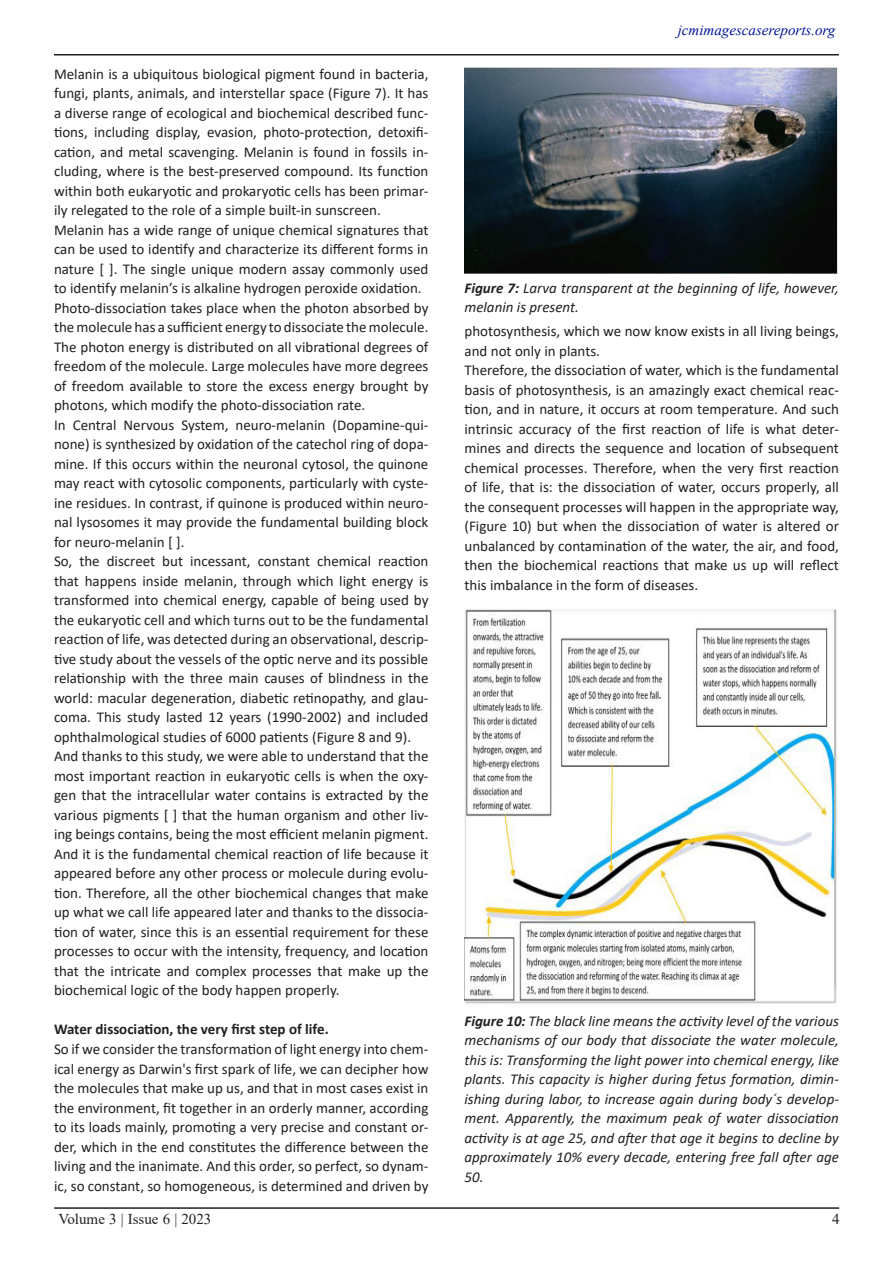
<style>
.page{position:relative;width:893px;height:1263px;background:#fff}
.page>*{position:absolute;margin:0;border:0;box-sizing:border-box;transform-origin:0 0}
.Paragraph_Style_1{font:15px/19.5px "Calibri";color:#231f20;text-align:justify}
.fig_tittle{font:italic 15px/19.5px "Calibri";color:#231f20}
.Paragraph_Style_1-2{font:700 15px "Calibri";color:#231f20}
.t1{font:italic 15px "Times New Roman";color:#001495}
.t2{font:15px "Times New Roman";color:#231f20}
.s1{font-weight:700}
</style>
<div class="page">
<hr style="left:54px;top:54px;width:785px;height:2px;background:#231f20">
<hr style="left:54px;top:1207px;width:785px;height:2px;background:#231f20">
<img style="left:464px;top:68px;width:374px;height:206px">
<img style="left:464px;top:608px;width:375px;height:396px">
<p class="Paragraph_Style_1" style="left:54px;top:64px;width:376px">Melanin is a ubiquitous biological pigment found in bacteria, fungi, plants, animals, and interstellar space (Figure 7). It has a diverse range of ecological and biochemical described func&shy;tions, including display, evasion, photo-protection, detoxifi&shy;cation, and metal scavenging. Melanin is found in fossils in&shy;cluding, where is the best-preserved compound. Its function within both eukaryotic and prokaryotic cells has been primar&shy;ily relegated to the role of a simple built-in sunscreen.</p>
<p class="Paragraph_Style_1" style="left:54px;top:220px;width:376px">Melanin has a wide range of unique chemical signatures that can be used to identify and characterize its different forms in nature [ ]. The single unique modern assay commonly used to identify melanin’s is alkaline hydrogen peroxide oxidation.</p>
<p class="Paragraph_Style_1" style="left:54px;top:298px;width:376px">Photo-dissociation takes place when the photon absorbed by the molecule has a sufficient energy to dissociate the molecule.<br>The photon energy is distributed on all vibrational degrees of freedom of the molecule. Large molecules have more degrees of freedom available to store the excess energy brought by photons, which modify the photo-dissociation rate.</p>
<p class="Paragraph_Style_1" style="left:54px;top:415px;width:376px">In Central Nervous System, neuro-melanin (Dopamine-qui&shy;none) is synthesized by oxidation of the catechol ring of dopa&shy;mine. If this occurs within the neuronal cytosol, the quinone may react with cytosolic components, particularly with cyste&shy;ine residues. In contrast, if quinone is produced within neuro&shy;nal lysosomes it may provide the fundamental building block for neuro-melanin [ ].</p>
<p class="Paragraph_Style_1" style="left:54px;top:551px;width:376px">So, the discreet but incessant, constant chemical reaction that happens inside melanin, through which light energy is transformed into chemical energy, capable of being used by the eukaryotic cell and which turns out to be the fundamental reaction of life, was detected during an observational, descrip&shy;tive study about the vessels of the optic nerve and its possible relationship with the three main causes of blindness in the world: macular degeneration, diabetic retinopathy, and glau&shy;coma. This study lasted 12 years (1990-2002) and included ophthalmological studies of 6000 patients (Figure 8 and 9).</p>
<p class="Paragraph_Style_1" style="left:54px;top:746px;width:376px">And thanks to this study, we were able to understand that the most important reaction in eukaryotic cells is when the oxy&shy;gen that the intracellular water contains is extracted by the various pigments [ ] that the human organism and other liv&shy;ing beings contains, being the most efficient melanin pigment.<br>And it is the fundamental chemical reaction of life because it appeared before any other process or molecule during evolu&shy;tion. Therefore, all the other biochemical changes that make up what we call life appeared later and thanks to the dissocia&shy;tion of water, since this is an essential requirement for these processes to occur with the intensity, frequency, and location that the intricate and complex processes that make up the biochemical logic of the body happen properly.</p>
<p class="Paragraph_Style_1-2" style="left:54px;top:1019px;width:276px">Water dissociation, the very first step of life.</p>
<p class="Paragraph_Style_1" style="left:54px;top:1039px;width:376px">So if we consider the transformation of light energy into chem&shy;ical energy as Darwin's first spark of life, we can decipher how the molecules that make up us, and that in most cases exist in the environment, fit together in an orderly manner, according to its loads mainly, promoting a very precise and constant or&shy;der, which in the end constitutes the difference between the living and the inanimate. And this order, so perfect, so dynam&shy;ic, so constant, so homogeneous, is determined and driven by</p>
<p class="t1" style="left:678px;top:20px;width:159px">jcmimagescasereports.org</p>
<p class="fig_tittle" style="left:464px;top:277px;width:376px"><span class="s1">Figure 7:</span> Larva transparent at the beginning of life, however, melanin is present.</p>
<p class="Paragraph_Style_1" style="left:464px;top:321px;width:376px">photosynthesis, which we now know exists in all living beings, and not only in plants.</p>
<p class="Paragraph_Style_1" style="left:464px;top:360px;width:376px">Therefore, the dissociation of water, which is the fundamental basis of photosynthesis, is an amazingly exact chemical reac&shy;tion, and in nature, it occurs at room temperature. And such intrinsic accuracy of the first reaction of life is what deter&shy;mines and directs the sequence and location of subsequent chemical processes. Therefore, when the very first reaction of life, that is: the dissociation of water, occurs properly, all the consequent processes will happen in the appropriate way, (Figure 10) but when the dissociation of water is altered or unbalanced by contamination of the water, the air, and food, then the biochemical reactions that make us up will reflect this imbalance in the form of diseases.</p>
<p class="fig_tittle" style="left:464px;top:1010px;width:376px;text-align:justify"><span class="s1">Figure 10:</span> The black line means the activity level of the various mechanisms of our body that dissociate the water molecule, this is: Transforming the light power into chemical energy, like plants. This capacity is higher during fetus formation, dimin&shy;ishing during labor, to increase again during body´s develop&shy;ment. Apparently, the maximum peak of water dissociation activity is at age 25, and after that age it begins to decline by approximately 10% every decade, entering free fall after age 50.</p>
<p class="t2" style="left:59px;top:1208px;width:154px">Volume 3 | Issue 6 | 2023</p>
<p class="t2" style="left:832px;top:1208px;width:9px">4</p>
</div>
